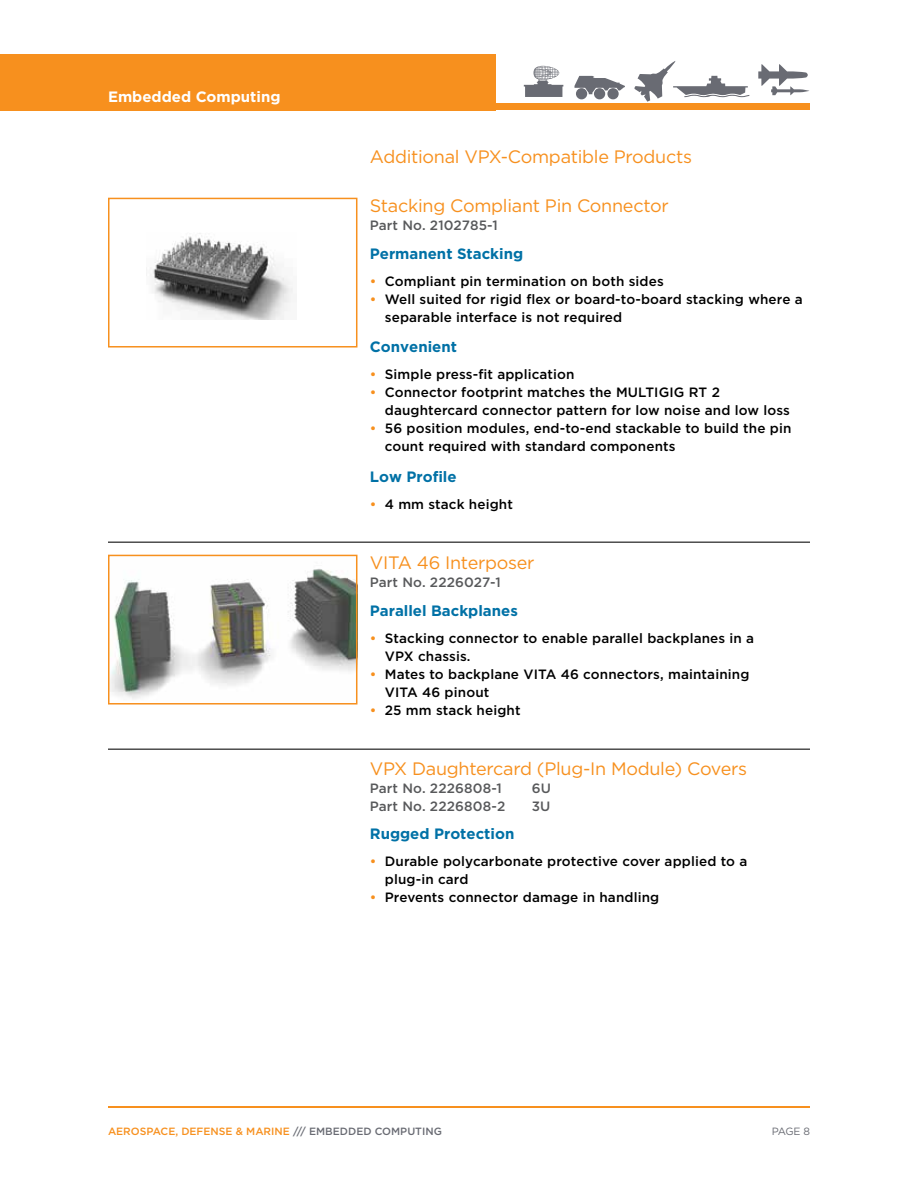
<style>
.page{position:relative;width:918px;height:1188px;background:#fff}
.page>*{position:absolute;margin:0;border:0;box-sizing:border-box;transform-origin:0 0}
.t1{font:18px "Gotham";letter-spacing:-.015em;color:#f7901e}
.t2{font:700 15px "Gotham";color:#0071a6}
.t3{font:700 15px "Gotham";color:#fff}
.t4{font:500 13.5px/18px "Gotham";letter-spacing:.01em;color:#000}
.t5{font:500 13.5px "Gotham";letter-spacing:.01em;color:#58595b}
.t6{font:500 10.5px "Gotham";color:#f7901e}
.t7{font:10.5px "Gotham";color:#696b73}
.s1{color:#f7901e}
.s2{color:#696b73}
</style>
<div class="page">
<svg style="left:758px;top:64px;width:51px;height:31px"></svg>
<svg style="left:524px;top:66px;width:39px;height:31px"></svg>
<svg style="left:634px;top:61px;width:115px;height:41px"></svg>
<div style="left:594px;top:88px;width:11px;height:11px;background:#696b73;border-radius:50%"></div>
<div style="left:607px;top:88px;width:12px;height:11px;background:#696b73;border-radius:50%"></div>
<svg style="left:574px;top:76px;width:51px;height:18px"></svg>
<div style="left:576px;top:88px;width:11px;height:11px;background:#696b73;border-radius:50%"></div>
<hr style="left:108px;top:1106px;width:702px;height:2px;background:#f7901e">
<div style="left:0;top:54px;width:495px;height:56px;background:#f7901e"></div>
<div style="left:0;top:104px;width:810px;height:6px;background:#f7901e"></div>
<img style="left:150px;top:233px;width:143px;height:86px">
<div style="left:108px;top:198px;width:249px;height:150px;border:2px solid #f7901e"></div>
<img style="left:111px;top:569px;width:243px;height:130px">
<div style="left:108px;top:555px;width:249px;height:150px;border:2px solid #f7901e"></div>
<hr style="left:108px;top:542px;width:702px;height:1px;background:#000">
<hr style="left:108px;top:749px;width:702px;height:1px;background:#000">
<p class="t3" style="left:108px;top:87px;width:174px">Embedded Computing</p>
<h1 class="t1" style="left:370px;top:145px;width:324px">Additional VPX-Compatible Products</h1>
<h1 class="t1" style="left:370px;top:194px;width:300px">Stacking Compliant Pin Connector</h1>
<p class="t5" style="left:370px;top:216px;width:130px">Part No. 2102785-1</p>
<p class="t2" style="left:370px;top:244px;width:155px">Permanent Stacking</p>
<p class="t4" style="left:370px;top:272px;width:296px"><span class="s1">•</span> Compliant pin termination on both sides</p>
<p class="t4" style="left:385px;top:290px;width:419px;text-indent:-15px"><span class="s1">•</span> Well suited for rigid flex or board-to-board stacking where a separable interface is not required</p>
<p class="t2" style="left:370px;top:337px;width:89px">Convenient</p>
<p class="t4" style="left:370px;top:365px;width:206px"><span class="s1">•</span> Simple press-fit application</p>
<p class="t4" style="left:385px;top:383px;width:407px;text-indent:-15px"><span class="s1">•</span> Connector footprint matches the MULTIGIG RT 2 daughtercard connector pattern for low noise and low loss</p>
<p class="t4" style="left:385px;top:419px;width:408px;text-indent:-15px"><span class="s1">•</span> 56 position modules, end-to-end stackable to build the pin count required with standard components</p>
<p class="t2" style="left:370px;top:467px;width:88px">Low Profile</p>
<p class="t4" style="left:370px;top:495px;width:145px"><span class="s1">•</span> 4 mm stack height</p>
<h1 class="t1" style="left:370px;top:551px;width:166px">VITA 46 Interposer</h1>
<p class="t5" style="left:370px;top:573px;width:132px">Part No. 2226027-1</p>
<p class="t2" style="left:370px;top:601px;width:150px">Parallel Backplanes</p>
<p class="t4" style="left:385px;top:629px;width:371px;text-indent:-15px"><span class="s1">•</span> Stacking connector to enable parallel backplanes in a<br>VPX chassis.</p>
<p class="t4" style="left:385px;top:665px;width:366px;text-indent:-15px"><span class="s1">•</span> Mates to backplane VITA 46 connectors, maintaining<br>VITA 46 pinout</p>
<p class="t4" style="left:370px;top:701px;width:152px"><span class="s1">•</span> 25 mm stack height</p>
<h1 class="t1" style="left:370px;top:757px;width:379px">VPX Daughtercard (Plug-In Module) Covers</h1>
<p class="t5" style="left:370px;top:779px;width:134px">Part No. 2226808-1</p>
<p class="t5" style="left:532px;top:779px;width:21px">6U</p>
<p class="t5" style="left:370px;top:797px;width:137px">Part No. 2226808-2</p>
<p class="t5" style="left:532px;top:797px;width:20px">3U</p>
<p class="t2" style="left:370px;top:824px;width:146px">Rugged Protection</p>
<p class="t4" style="left:385px;top:852px;width:364px;text-indent:-15px"><span class="s1">•</span> Durable polycarbonate protective cover applied to a plug-in card</p>
<p class="t4" style="left:370px;top:888px;width:291px"><span class="s1">•</span> Prevents connector damage in handling</p>
<p class="t6" style="left:108px;top:1124px;width:335px">AEROSPACE, DEFENSE &amp; MARINE <span class="s2">/// EMBEDDED COMPUTING</span></p>
<p class="t7" style="left:772px;top:1125px;width:40px">PAGE 8</p>
</div>
